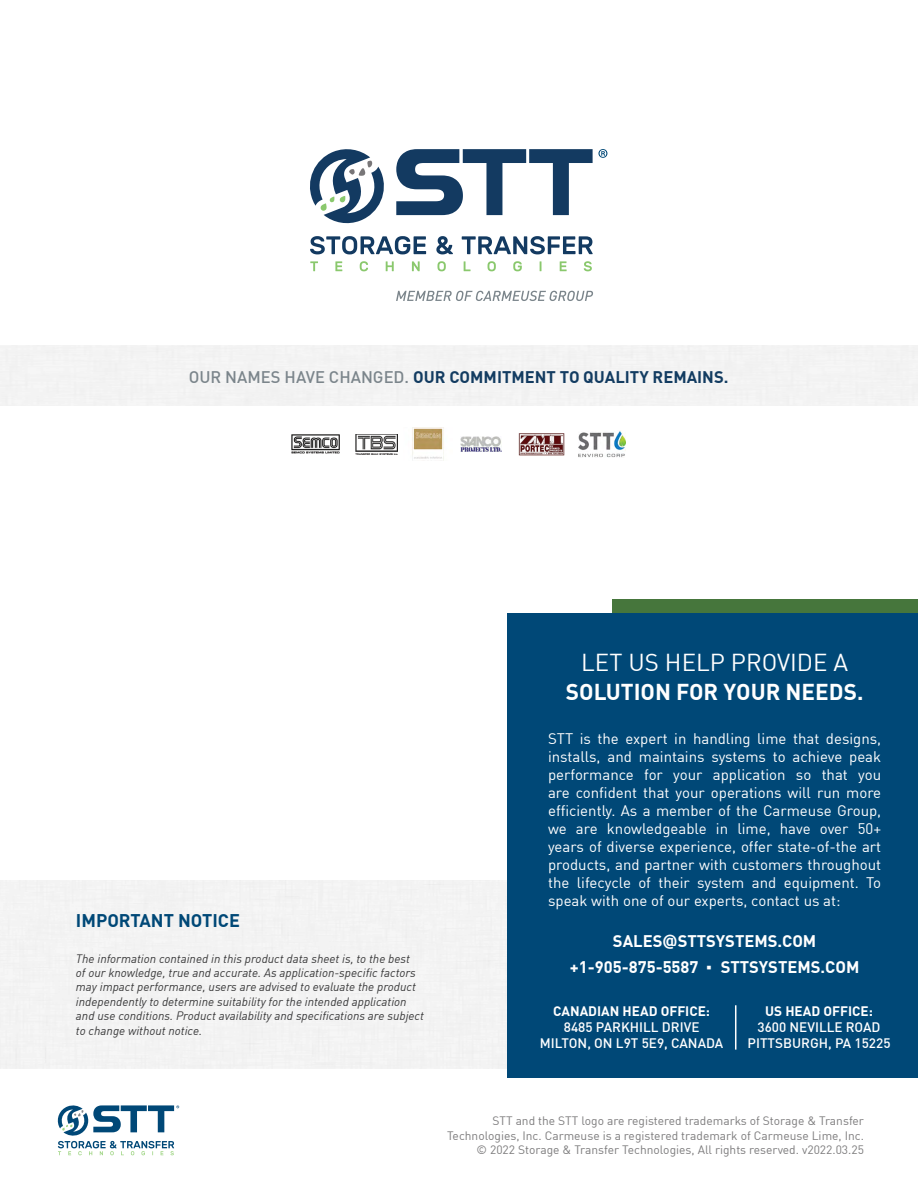
<style>
.page{position:relative;width:918px;height:1188px;background:#fff}
.page>*{position:absolute;margin:0;border:0;box-sizing:border-box;transform-origin:0 0}
.t1{font:24px "DIN Offc";color:#fff}
.t2{font:700 22.5px "DIN Offc";color:#fff}
.t3{font:700 18px "DIN Offc";color:#004877}
.t4{font:700 16.5px "DIN Offc";color:#133c61}
.t5{font:700 16.5px/26.5px "DIN Offc";color:#fff;text-align:center}
.t6{font:15px/18px "DIN Offc";color:#fff;text-align:justify}
.t7{font:500 13.5px/16.2px "DIN Offc";color:#fff;text-align:center}
.t8{font:700 13.5px "DIN Offc";color:#fff}
.t9{font:italic 12px/14.4px "DIN Offc";color:#3a3a3b}
.t10{font:12px/14.4px "DIN Offc";color:#7d7c7d;text-align:right}
.s1{font-weight:500;color:#7b858b}
.s2{font-family:"Tahoma"}
</style>
<div class="page">
<div style="left:0;top:880px;width:508px;height:188px;background:#f3f3f3"></div>
<svg style="left:58px;top:1105px;width:121px;height:50px"></svg>
<img style="left:292px;top:434px;width:47px;height:20px">
<img style="left:461px;top:437px;width:40px;height:14px">
<img style="left:578px;top:431px;width:47px;height:26px">
<img style="left:518px;top:433px;width:47px;height:23px">
<img style="left:412px;top:428px;width:32px;height:32px">
<img style="left:355px;top:434px;width:42px;height:20px">
<svg style="left:310px;top:149px;width:74px;height:75px"></svg>
<svg style="left:310px;top:236px;width:283px;height:18px"></svg>
<svg style="left:310px;top:261px;width:282px;height:10px"></svg>
<svg style="left:396px;top:291px;width:197px;height:10px"></svg>
<svg style="left:396px;top:149px;width:211px;height:66px"></svg>
<div style="left:612px;top:600px;width:306px;height:120px;background:#46763c"></div>
<div style="left:508px;top:614px;width:410px;height:464px;background:#004877"></div>
<hr style="left:735px;top:1005px;width:1px;height:45px;background:#fff">
<p class="t4" style="left:189px;top:366px;width:541px"><span class="s1">OUR NAMES HAVE CHANGED.</span> OUR COMMITMENT TO QUALITY REMAINS.</p>
<p class="t3" style="left:76px;top:908px;width:166px">IMPORTANT NOTICE</p>
<p class="t9" style="left:76px;top:951px;width:350px">The information contained in this product data sheet is, to the best<br>of our knowledge, true and accurate. As application-specific factors may impact performance, users are advised to evaluate the product independently to determine suitability for the intended application and use conditions. Product availability and specifications are subject to change without notice.</p>
<h1 class="t1" style="left:581px;top:647px;width:268px">LET US HELP PROVIDE A</h1>
<h2 class="t2" style="left:566px;top:677px;width:299px">SOLUTION FOR YOUR NEEDS.</h2>
<p class="t6" style="left:548px;top:730px;width:335px">STT is the expert in handling lime that designs, installs, and maintains systems to achieve peak performance for your application so that you are confident that your operations will run more efficiently. As a member of the Carmeuse Group, we are knowledgeable in lime, have over 50+ years of diverse experience, offer state-of-the art products, and partner with customers throughout the lifecycle of their system and equipment. To speak with one of our experts, contact us at:</p>
<p class="t5" style="left:570px;top:927px;width:291px">SALES<span class="s2">@</span>STTSYSTEMS.COM +1-905-875-5587 <span class="s2">▪</span> STTSYSTEMS.COM</p>
<p class="t8" style="left:765px;top:1002px;width:109px">US HEAD OFFICE:</p>
<p class="t7" style="left:748px;top:1018px;width:144px">3600 NEVILLE ROAD<br>PITTSBURGH, PA 15225</p>
<p class="t8" style="left:553px;top:1002px;width:158px">CANADIAN HEAD OFFICE:</p>
<p class="t7" style="left:540px;top:1018px;width:185px">8485 PARKHILL DRIVE<br>MILTON, ON L9T 5E9, CANADA</p>
<p class="t10" style="left:447px;top:1113px;width:418px">STT and the STT logo are registered trademarks of Storage &amp; Transfer<br>Technologies, Inc. Carmeuse is a registered trademark of Carmeuse Lime, Inc. © 2022 Storage &amp; Transfer Technologies, All rights reserved. v2022.03.25</p>
</div>
